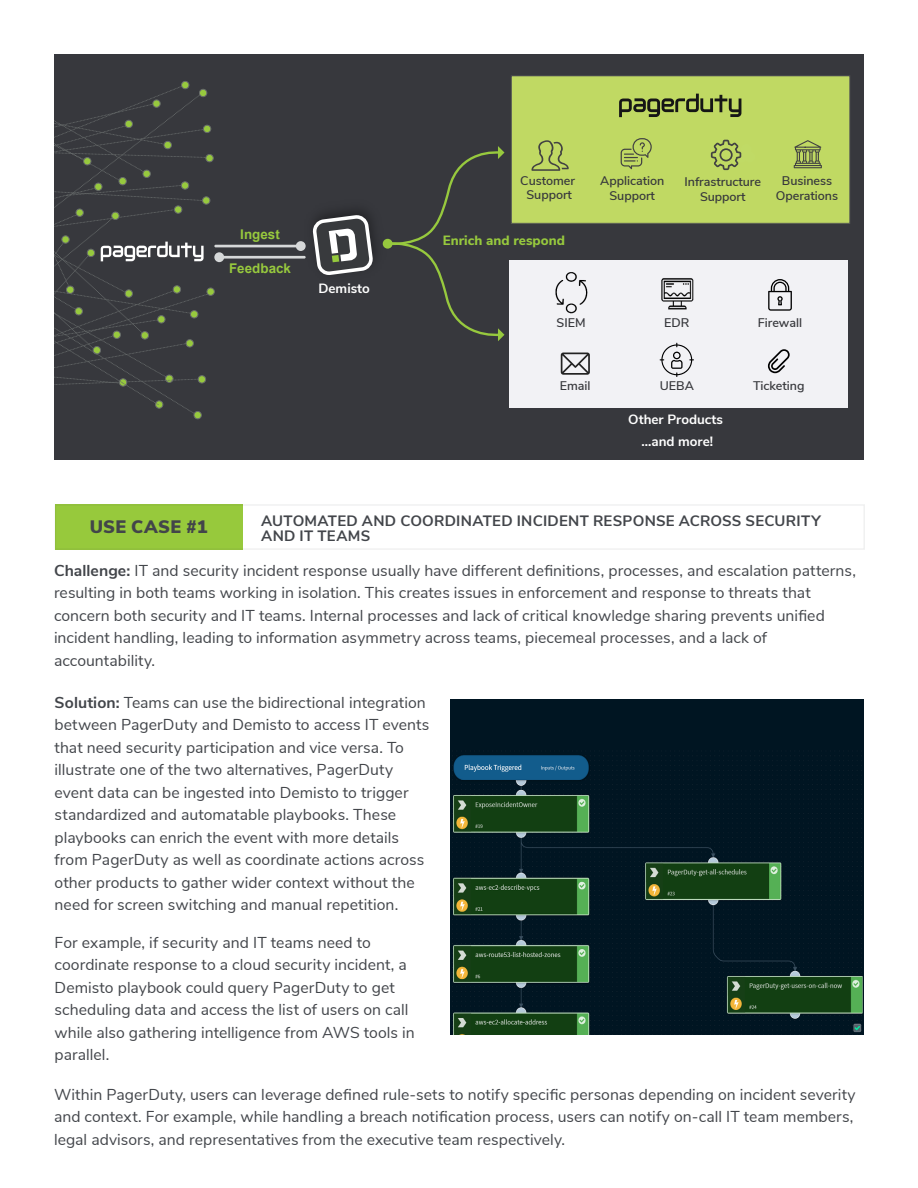
<style>
.page{position:relative;width:918px;height:1188px;background:#fff}
.page>*{position:absolute;margin:0;border:0;box-sizing:border-box;transform-origin:0 0}
.t1{font:900 18px "Nunito Sans";letter-spacing:.01em;color:#42454a}
.t2{font:15.75px/22.5px "Nunito Sans";letter-spacing:.005em;color:#42454a}
.t3{font:700 15px/15px "Nunito Sans";letter-spacing:.015em;color:#42454a}
.t4{font:700 13.35px "Nunito Sans";color:#fff}
.t5{font:800 13.35px "Nunito Sans";color:#97c93e}
.t6{font:700 13.35px "Arial";color:#97c93e}
.t7{font:600 12.45px/15px "Nunito Sans";letter-spacing:-.005em;color:#37383c;text-align:center}
.s1{font-weight:700}
</style>
<div class="page">
<div style="left:55px;top:504px;width:188px;height:46px;background:#97c93c"></div>
<div style="left:55px;top:54px;width:809px;height:405px;background:#37383d"></div>
<div style="left:511px;top:76px;width:339px;height:147px;background:#c0d963"></div>
<div style="left:511px;top:75px;width:339px;height:149px;border:1px solid #4e4f51"></div>
<div style="left:509px;top:260px;width:339px;height:148px;background:#f2f2f5"></div>
<img style="left:296px;top:211px;width:89px;height:45px">
<hr style="left:214px;top:245px;width:88px;height:2px;background:#d6d8d9">
<div style="left:214px;top:252px;width:10px;height:10px;background:#d6d8d9;border-radius:50%"></div>
<hr style="left:218px;top:256px;width:88px;height:3px;background:#d6d8d9">
<div style="left:182px;top:81px;width:7px;height:8px;background:#97c93e;border-radius:50%"></div>
<div style="left:181px;top:81px;width:8px;height:8px;border:1px solid #676b6b;border-radius:50%"></div>
<div style="left:206px;top:154px;width:7px;height:8px;border:1px solid #676b6b;border-radius:50%"></div>
<div style="left:194px;top:411px;width:7px;height:8px;border:1px solid #676b6b;border-radius:50%"></div>
<div style="left:207px;top:288px;width:7px;height:7px;background:#97c93e;border-radius:50%"></div>
<div style="left:207px;top:288px;width:8px;height:8px;border:1px solid #676b6b;border-radius:50%"></div>
<img style="left:661px;top:278px;width:33px;height:32px">
<img style="left:555px;top:272px;width:33px;height:41px">
<svg style="left:768px;top:349px;width:22px;height:24px"></svg>
<svg style="left:660px;top:343px;width:34px;height:34px"></svg>
<svg style="left:561px;top:353px;width:29px;height:22px"></svg>
<svg style="left:768px;top:279px;width:24px;height:32px"></svg>
<svg style="left:310px;top:212px;width:66px;height:63px"></svg>
<svg style="left:385px;top:146px;width:119px;height:195px"></svg>
<div style="left:383px;top:239px;width:10px;height:10px;background:#97c93e;border-radius:50%"></div>
<svg style="left:619px;top:94px;width:123px;height:23px"></svg>
<svg style="left:55px;top:84px;width:156px;height:333px"></svg>
<svg style="left:531px;top:140px;width:38px;height:31px"></svg>
<svg style="left:711px;top:140px;width:30px;height:30px"></svg>
<svg style="left:794px;top:140px;width:28px;height:28px"></svg>
<svg style="left:621px;top:138px;width:31px;height:31px"></svg>
<div style="left:450px;top:699px;width:414px;height:336px;background:#001522"></div>
<img style="left:452px;top:755px;width:411px;height:280px">
<p class="t6" style="left:240px;top:225px;width:41px">Ingest</p>
<p class="t6" style="left:229px;top:258px;width:63px">Feedback</p>
<p class="t4" style="left:318px;top:279px;width:53px">Demisto</p>
<p class="t7" style="left:520px;top:174px;width:56px;line-height:13.4px">Customer<br>Support</p>
<p class="t5" style="left:443px;top:231px;width:124px">Enrich and respond</p>
<p class="t7" style="left:600px;top:173px;width:66px">Application<br>Support</p>
<p class="t7" style="left:685px;top:173px;width:78px">Infrastructure<br>Support</p>
<p class="t7" style="left:776px;top:173px;width:64px">Business<br>Operations</p>
<p class="t7" style="left:557px;top:315px;width:31px">SIEM</p>
<p class="t7" style="left:664px;top:314px;width:27px">EDR</p>
<p class="t7" style="left:758px;top:314px;width:46px">Firewall</p>
<p class="t7" style="left:560px;top:377px;width:32px">Email</p>
<p class="t7" style="left:660px;top:377px;width:36px">UEBA</p>
<p class="t7" style="left:753px;top:377px;width:53px">Ticketing</p>
<p class="t4" style="left:628px;top:409px;width:96px">Other Products</p>
<p class="t4" style="left:642px;top:432px;width:73px">...and more!</p>
<p class="t3" style="left:261px;top:513px;width:561px">AUTOMATED AND COORDINATED INCIDENT RESPONSE ACROSS SECURITY<br>AND IT TEAMS</p>
<p class="t1" style="left:90px;top:513px;width:119px">USE CASE #1</p>
<p class="t2" style="left:54px;top:558px;width:803px"><span class="s1">Challenge:</span> IT and security incident response usually have different definitions, processes, and escalation patterns, resulting in both teams working in isolation. This creates issues in enforcement and response to threats that concern both security and IT teams. Internal processes and lack of critical knowledge sharing prevents unified incident handling, leading to information asymmetry across teams, piecemeal processes, and a lack of accountability.</p>
<p class="t2" style="left:55px;top:690px;width:376px"><span class="s1">Solution:</span> Teams can use the bidirectional integration between PagerDuty and Demisto to access IT events that need security participation and vice versa. To illustrate one of the two alternatives, PagerDuty event data can be ingested into Demisto to trigger standardized and automatable playbooks. These playbooks can enrich the event with more details from PagerDuty as well as coordinate actions across other products to gather wider context without the need for screen switching and manual repetition.</p>
<p class="t2" style="left:55px;top:930px;width:362px">For example, if security and IT teams need to coordinate response to a cloud security incident, a Demisto playbook could query PagerDuty to get scheduling data and access the list of users on call while also gathering intelligence from AWS tools in parallel.</p>
<p class="t2" style="left:54px;top:1082px;width:803px">Within PagerDuty, users can leverage defined rule-sets to notify specific personas depending on incident severity and context. For example, while handling a breach notification process, users can notify on-call IT team members, legal advisors, and representatives from the executive team respectively.</p>
</div>
